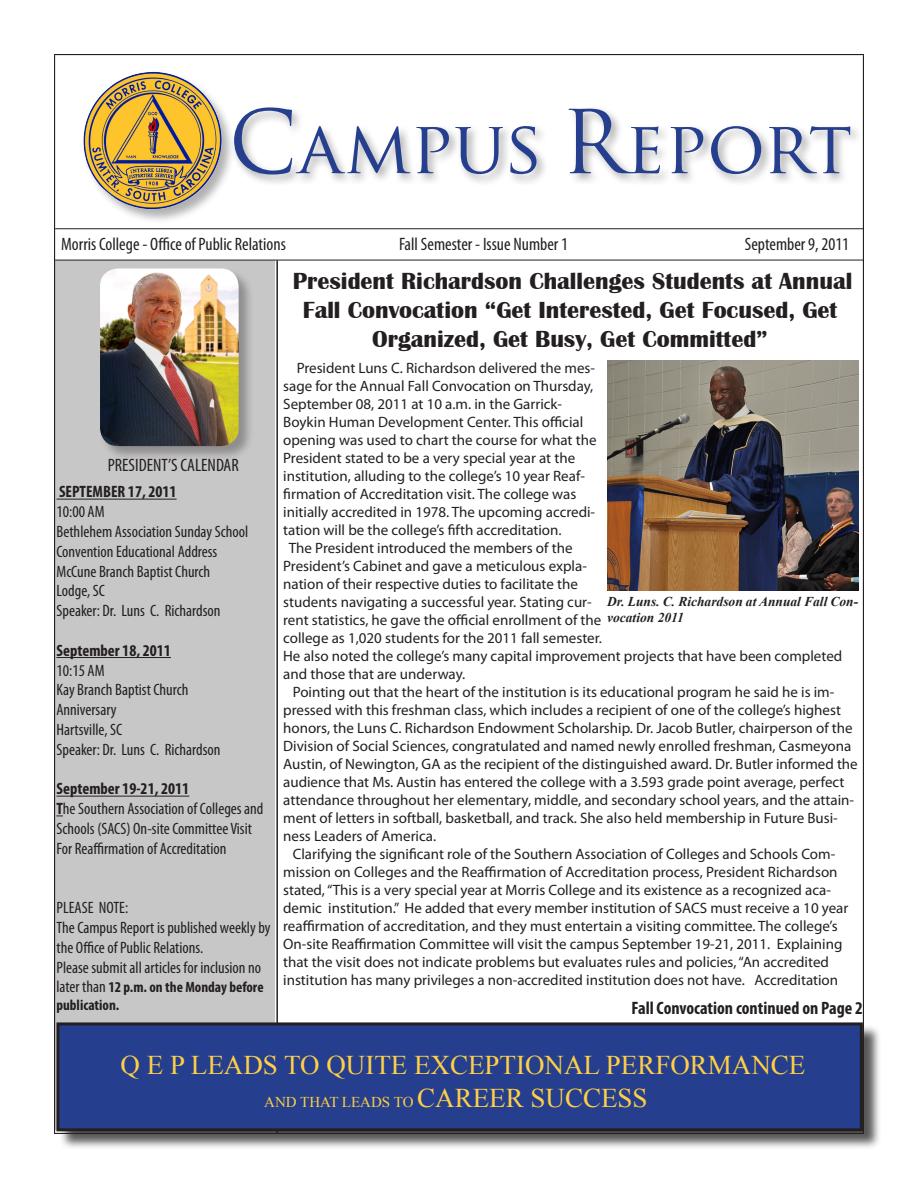
<style>
.page{position:relative;width:918px;height:1188px;background:#fff}
.page>*{position:absolute;margin:0;border:0;box-sizing:border-box;transform-origin:0 0}
.t1{font:72px "Trajan Pro";color:#253f8e}
.t2{font:27px "Times New Roman";color:#ffcf45}
.t3{font:700 24px/28.8px "Britannic";color:#231f20;text-align:center}
.t4{font:condensed 18px "Myriad Pro";color:#231f20}
.t5{font:700 condensed 18px "Myriad Pro";color:#231f20}
.t6{font:condensed 16.5px/19.8px "Myriad Pro";color:#231f20}
.t7{font:700 condensed 16.5px "Myriad Pro";color:#231f20}
.t8{font:15px/18px "Myriad Pro";color:#231f20}
.t9{font:700 condensed 15px/18px "Myriad Pro";color:#231f20}
.t10{font:15px "Times New Roman";color:#ffcf45}
.t11{font:italic 700 13.5px/16.2px "Times New Roman";color:#231f20}
.s1{font-size:85.5px}
.s2{font-weight:700}
.s3{font-weight:400;font-size:16.5px}
.s4{font-size:27px}
</style>
<div class="page">
<hr style="left:54px;top:55px;width:1px;height:1078px;background:#231f20">
<hr style="left:863px;top:55px;width:1px;height:1079px;background:#231f20">
<hr style="left:54px;top:54px;width:810px;height:1px;background:#231f20">
<hr style="left:55px;top:228px;width:809px;height:1px;background:#231f20">
<hr style="left:55px;top:260px;width:809px;height:1px;background:#231f20">
<hr style="left:276px;top:260px;width:2px;height:874px;background:#231f20">
<hr style="left:54px;top:1133px;width:810px;height:1px;background:#231f20">
<div style="left:55px;top:260px;width:220px;height:869px;background:#c8c7c7"></div>
<div style="left:82px;top:72px;width:154px;height:153px;background:#231f20;opacity:.35"></div>
<img style="left:82px;top:72px;width:142px;height:140px">
<div style="left:231px;top:104px;width:631px;height:83px;background:#231f20;opacity:.4"></div>
<div style="left:99px;top:268px;width:155px;height:194px;background:#231f20;opacity:.35"></div>
<img style="left:100px;top:269px;width:139px;height:177px">
<hr style="left:56px;top:499px;width:121px;height:1px;background:#231f20">
<hr style="left:56px;top:657px;width:115px;height:1px;background:#231f20">
<hr style="left:56px;top:796px;width:133px;height:1px;background:#231f20">
<div style="left:58px;top:1025px;width:823px;height:125px;background:#231f20;opacity:.75"></div>
<div style="left:58px;top:1024px;width:803px;height:106px;background:#253f8e"></div>
<div style="left:56px;top:1022px;width:807px;height:109px;border:3px solid #231f20"></div>
<img style="left:607px;top:360px;width:251px;height:231px">
<p class="t1" style="left:229px;top:101px;width:625px"><span class="s1">C</span>ampus <span class="s1">R</span>eport</p>
<p class="t4" style="left:61px;top:233px;width:226px">Morris College - Office of Public Relations</p>
<p class="t4" style="left:399px;top:233px;width:171px">Fall Semester - Issue Number 1</p>
<p class="t4" style="left:745px;top:233px;width:106px">September 9, 2011</p>
<p class="t4" style="left:108px;top:454px;width:133px">PRESIDENT’S CALENDAR</p>
<p class="t7" style="left:59px;top:482px;width:119px">SEPTEMBER 17, 2011</p>
<p class="t6" style="left:56px;top:502px;width:50px">10:00 AM</p>
<p class="t6" style="left:56px;top:522px;width:193px">Bethlehem Association Sunday School</p>
<p class="t6" style="left:56px;top:541px;width:162px">Convention Educational Address</p>
<p class="t6" style="left:56px;top:561px;width:155px">McCune Branch Baptist Church</p>
<p class="t6" style="left:56px;top:581px;width:50px">Lodge, SC</p>
<p class="t6" style="left:56px;top:601px;width:166px">Speaker: Dr. Luns C. Richardson</p>
<p class="t7" style="left:56px;top:640px;width:116px">September 18, 2011</p>
<p class="t6" style="left:56px;top:660px;width:50px">10:15 AM</p>
<p class="t6" style="left:56px;top:680px;width:133px">Kay Branch Baptist Church</p>
<p class="t6" style="left:56px;top:700px;width:62px">Anniversary</p>
<p class="t6" style="left:56px;top:720px;width:67px">Hartsville, SC</p>
<p class="t6" style="left:56px;top:739px;width:166px">Speaker: Dr. Luns C. Richardson</p>
<p class="t7" style="left:56px;top:779px;width:134px">September 19-21, 2011</p>
<p class="t6" style="left:56px;top:799px;width:209px"><span class="s2">T</span>he Southern Association of Colleges and<br>Schools (SACS) On-site Committee Visit</p>
<p class="t6" style="left:56px;top:838px;width:172px">For Reaffirmation of Accreditation</p>
<p class="t6" style="left:56px;top:898px;width:73px">PLEASE NOTE:</p>
<p class="t6" style="left:56px;top:918px;width:216px">The Campus Report is published weekly by the Office of Public Relations.</p>
<p class="t6" style="left:56px;top:957px;width:206px">Please submit all articles for inclusion no</p>
<p class="t9" style="left:56px;top:978px;width:209px"><span class="s3">later than</span> 12 p.m. on the Monday before publication.</p>
<p class="t3" style="left:293px;top:267px;width:561px">President Richardson Challenges Students at Annual<br>Fall Convocation “Get Interested, Get Focused, Get<br>Organized, Get Busy, Get Committed”</p>
<p class="t8" style="left:283px;top:358px;width:315px;text-indent:14px">President Luns C. Richardson delivered the mes&shy;sage for the Annual Fall Convocation on Thursday, September 08, 2011 at 10 a.m. in the Garrick-Boykin Human Development Center. This official opening was used to chart the course for what the President stated to be a very special year at the institution, alluding to the college’s 10 year Reaf&shy;firmation of Accreditation visit. The college was initially accredited in 1978. The upcoming accredi&shy;tation will be the college’s fifth accreditation.</p>
<p class="t8" style="left:283px;top:538px;width:561px;text-indent:6px">The President introduced the members of the<br>President’s Cabinet and gave a meticulous expla-<br>nation of their respective duties to facilitate the<br>students navigating a successful year. Stating cur-<br>rent statistics, he gave the official enrollment of the<br>college as 1,020 students for the 2011 fall semester.<br>He also noted the college’s many capital improvement projects that have been completed and those that are underway.</p>
<p class="t8" style="left:283px;top:682px;width:576px;text-indent:10px">Pointing out that the heart of the institution is its educational program he said he is im&shy;pressed with this freshman class, which includes a recipient of one of the college’s highest honors, the Luns C. Richardson Endowment Scholarship. Dr. Jacob Butler, chairperson of the Division of Social Sciences, congratulated and named newly enrolled freshman, Casmeyona Austin, of Newington, GA as the recipient of the distinguished award. Dr. Butler informed the audience that Ms. Austin has entered the college with a 3.593 grade point average, perfect attendance throughout her elementary, middle, and secondary school years, and the attain&shy;ment of letters in softball, basketball, and track. She also held membership in Future Busi&shy;ness Leaders of America.</p>
<p class="t8" style="left:283px;top:844px;width:567px;text-indent:10px">Clarifying the significant role of the Southern Association of Colleges and Schools Com&shy;mission on Colleges and the Reaffirmation of Accreditation process, President Richardson stated, “This is a very special year at Morris College and its existence as a recognized aca&shy;demic institution.” He added that every member institution of SACS must receive a 10 year reaffirmation of accreditation, and they must entertain a visiting committee. The college’s On-site Reaffirmation Committee will visit the campus September 19-21, 2011. Explaining that the visit does not indicate problems but evaluates rules and policies, “An accredited institution has many privileges a non-accredited institution does not have. Accreditation</p>
<p class="t11" style="left:607px;top:593px;width:253px">Dr. Luns. C. Richardson at Annual Fall Con&shy;vocation 2011</p>
<p class="t5" style="left:631px;top:997px;width:233px">Fall Convocation continued on Page 2</p>
<p class="t2" style="left:121px;top:1047px;width:686px">Q E P LEADS TO QUITE EXCEPTIONAL PERFORMANCE</p>
<p class="t10" style="left:264px;top:1092px;width:385px">AND THAT LEADS TO <span class="s4">CAREER SUCCESS</span></p>
</div>
